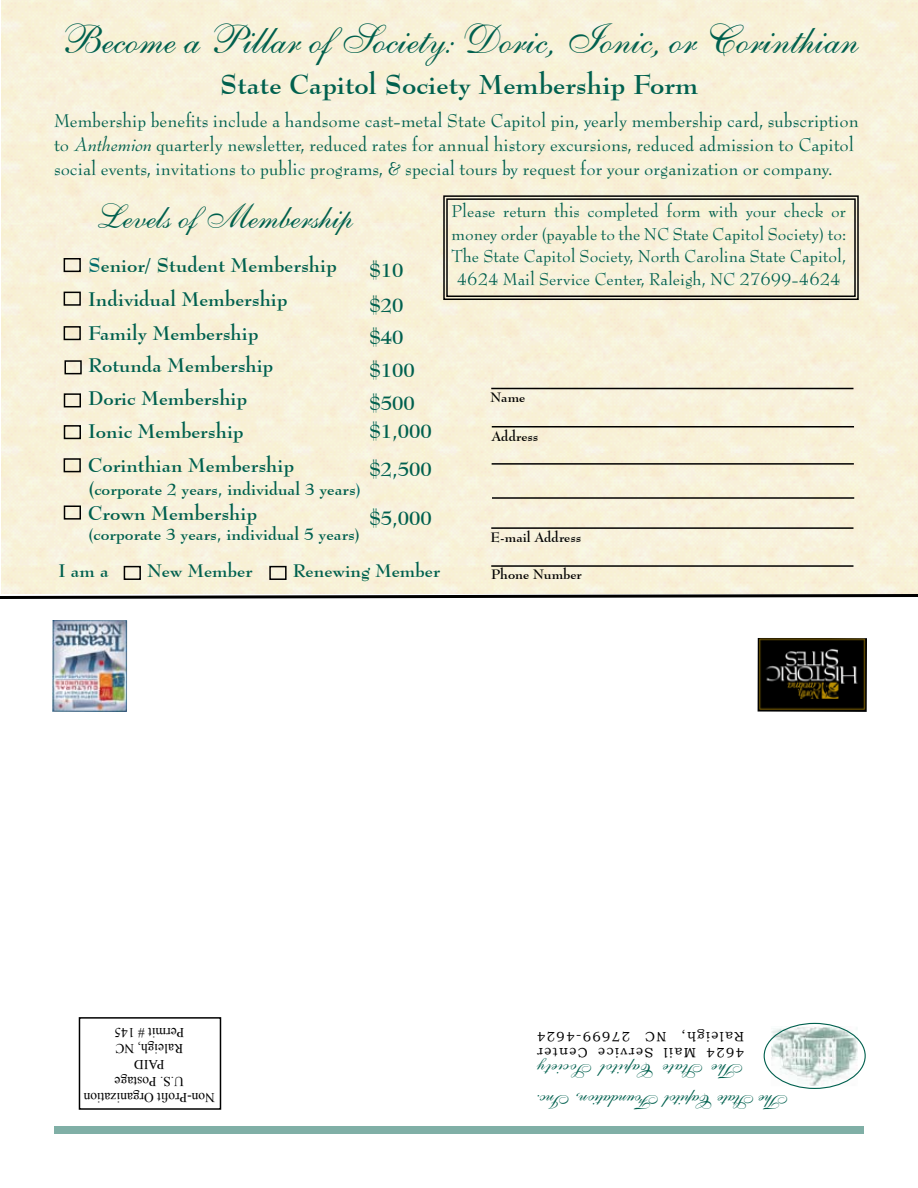
<style>
.page{position:relative;width:918px;height:1188px;background:#fff}
.page>*{position:absolute;margin:0;border:0;box-sizing:border-box;transform-origin:0 0}
.t1{font:41.25px "English 111 Vivace BT";color:#00604e}
.t2{font:34.5px "English 111 Vivace BT";color:#00604e}
.t3{font:700 27px "Bernhard Modern BT";color:#00604e}
.t4{font:20.1px/24.2px "Bernhard Modern Std";color:#00604e}
.t5{font:700 19.5px/32.7px "Bernhard Modern BT";color:#00604e}
.t6{font:19.5px/30.5px "English 111 Vivace BT";color:#00604e;text-align:right}
.t7{font:18.75px/22.5px "Bernhard Modern Std";color:#00604e;text-align:justify}
.t8{font:700 18px "Bernhard Modern BT";color:#00604e}
.t9{font:700 16.5px "Bernhard Modern BT";color:#00604e}
.t10{font:13.5px/16.2px "Times New Roman";color:#000;text-align:center}
.t11{font:13.5px/16.2px "Bookman Old Style";letter-spacing:.1em;color:#000}
.t12{font:700 13.5px "Bernhard Modern BT";color:#000}
.s1{font-style:italic}
.s2{color:#006c6c}
.s3{font-size:19.5px}
</style>
<div class="page">
<div style="left:2px;top:0;width:916px;height:592px;background:#f8f0d9"></div>
<svg style="left:0;top:592px;width:918px;height:7px"></svg>
<div style="left:64px;top:258px;width:17px;height:14px;border:2px solid #000"></div>
<div style="left:64px;top:292px;width:17px;height:14px;border:2px solid #000"></div>
<div style="left:64px;top:326px;width:17px;height:14px;border:2px solid #000"></div>
<div style="left:64px;top:360px;width:18px;height:14px;border:2px solid #000"></div>
<div style="left:64px;top:393px;width:17px;height:14px;border:2px solid #000"></div>
<div style="left:64px;top:425px;width:17px;height:14px;border:2px solid #000"></div>
<div style="left:64px;top:458px;width:17px;height:14px;border:2px solid #000"></div>
<div style="left:64px;top:506px;width:17px;height:14px;border:2px solid #000"></div>
<div style="left:124px;top:566px;width:17px;height:14px;border:2px solid #000"></div>
<div style="left:269px;top:566px;width:18px;height:14px;border:2px solid #000"></div>
<div style="left:79px;top:1017px;width:142px;height:93px;border:2px solid #000"></div>
<div style="left:54px;top:1127px;width:810px;height:7px;background:#80afa6"></div>
<img style="left:771px;top:1026px;width:87px;height:60px">
<div style="left:764px;top:1023px;width:102px;height:66px;border:1px solid #00604e;border-radius:50%"></div>
<svg style="left:443px;top:195px;width:417px;height:106px;background:#eee8d2"></svg>
<div style="left:446px;top:198px;width:410px;height:99px;border:1px solid #000"></div>
<hr style="left:492px;top:463px;width:362px;height:2px;background:#000">
<hr style="left:492px;top:497px;width:362px;height:2px;background:#000">
<hr style="left:491px;top:388px;width:363px;height:1px;background:#000">
<hr style="left:491px;top:527px;width:363px;height:2px;background:#000">
<hr style="left:492px;top:426px;width:362px;height:2px;background:#000">
<hr style="left:491px;top:565px;width:363px;height:2px;background:#000">
<img style="left:757px;top:638px;width:110px;height:74px">
<img style="left:52px;top:620px;width:75px;height:92px">
<h1 class="t1" style="left:59px;top:14px;width:801px">Become a Pillar of Society: Doric, Ionic, or Corinthian</h1>
<h3 class="t3" style="left:220px;top:67px;width:480px">State Capitol Society Membership Form</h3>
<p class="t4" style="left:54px;top:109px;width:806px">Membership benefits include a handsome cast-metal State Capitol pin, yearly membership card, subscription to <span class="s1">Anthemion</span> quarterly newsletter, reduced rates for annual history excursions, reduced admission to Capitol social events, invitations to public programs, &amp; special tours by request for your organization or company.</p>
<h2 class="t2" style="left:96px;top:196px;width:259px">Levels of Membership</h2>
<p class="t5" style="left:88px;top:249px;width:250px"><span class="s2">S</span>enior/ Student Membership</p>
<p class="t7" style="left:452px;top:201px;width:396px">Please return this completed form with your check or money order (payable to the NC State Capitol Society) to:<br>The State Capitol Society, North Carolina State Capitol, 4624 Mail Service Center, Raleigh, NC 27699-4624</p>
<p class="t5" style="left:369px;top:252px;width:36px;line-height:34.8px">$10 $20</p>
<p class="t5" style="left:369px;top:321px;width:47px">$40 $100 $500</p>
<p class="t5" style="left:369px;top:412px;width:64px;line-height:37.8px">$1,000 $2,500</p>
<p class="t5" style="left:369px;top:501px;width:64px">$5,000</p>
<p class="t5" style="left:88px;top:282px;width:201px">Individual Membership</p>
<p class="t5" style="left:88px;top:316px;width:172px">Family Membership</p>
<p class="t5" style="left:88px;top:349px;width:187px">Rotunda Membership</p>
<p class="t5" style="left:88px;top:382px;width:160px">Doric Membership</p>
<p class="t12" style="left:490px;top:388px;width:36px">Name</p>
<p class="t5" style="left:88px;top:414px;width:157px">Ionic Membership</p>
<p class="t12" style="left:492px;top:427px;width:48px">Address</p>
<p class="t5" style="left:88px;top:448px;width:207px">Corinthian Membership</p>
<p class="t9" style="left:88px;top:479px;width:274px"><span class="s3">(</span>corporate 2 years, individual 3 years<span class="s2">)</span></p>
<p class="t5" style="left:88px;top:496px;width:170px">Crown Membership</p>
<p class="t9" style="left:88px;top:523px;width:273px">(corporate 3 years, individual 5 years)</p>
<p class="t12" style="left:490px;top:528px;width:92px">E-mail Address</p>
<p class="t8" style="left:58px;top:559px;width:52px">I am a</p>
<p class="t8" style="left:147px;top:560px;width:107px">New Member</p>
<p class="t8" style="left:293px;top:559px;width:149px">Renewing Member</p>
<p class="t12" style="left:491px;top:566px;width:92px">Phone Number</p>
<p class="t10" style="left:215px;top:1106px;width:133px;rotate:-180deg">Non-Profit Organization<br>U.S. Postage<br>PAID<br>Raleigh, NC<br>Permit # 145</p>
<p class="t11" style="left:744px;top:1061px;width:208px;rotate:180deg">4624 Mail Service Center<br>Raleigh, NC 27699-4624</p>
<p class="t6" style="left:789px;top:1116px;width:255px;rotate:180deg">The State Capitol Foundation, Inc.<br>The State Capitol Society</p>
</div>
